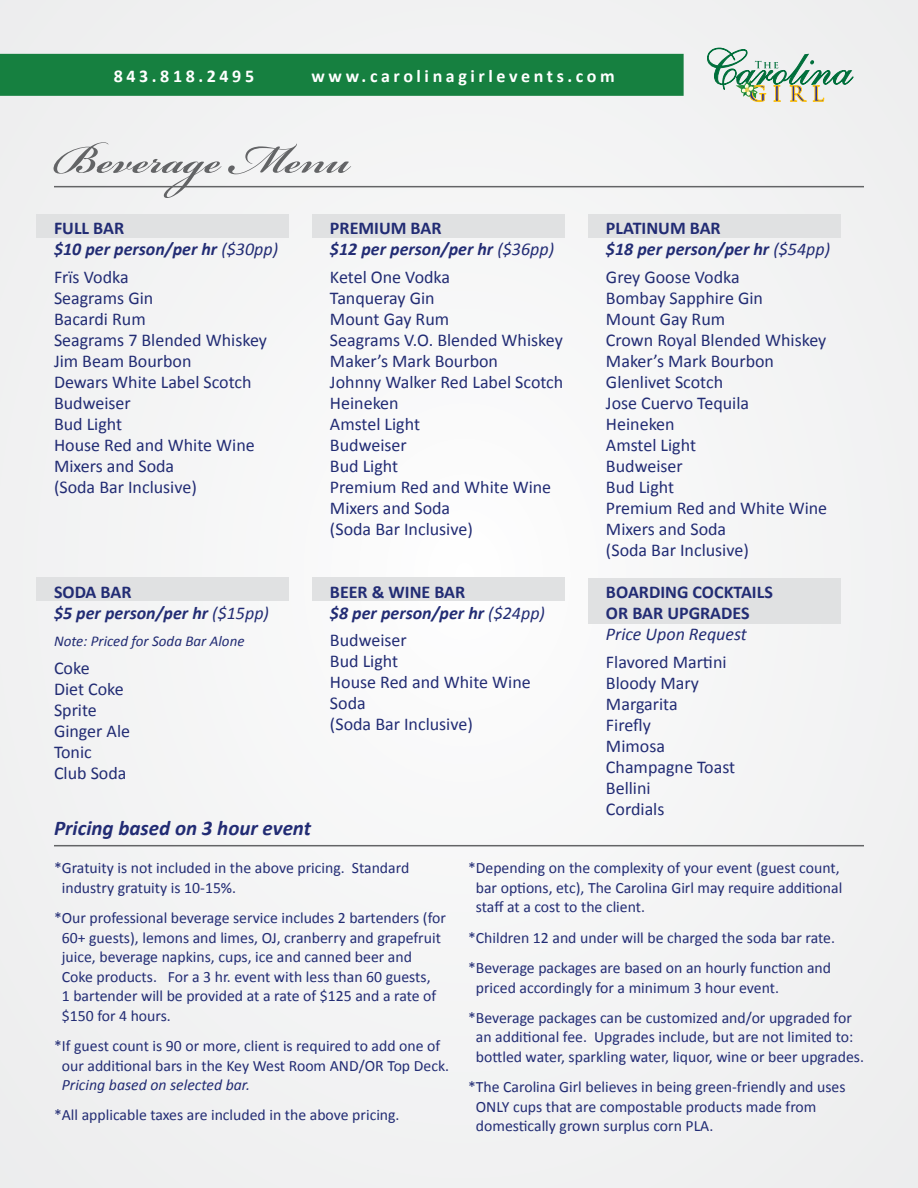
<style>
.page{position:relative;width:918px;height:1188px;background:#f3f3f4}
.page>*{position:absolute;margin:0;border:0;box-sizing:border-box;transform-origin:0 0}
.t1{font:63px "Bickham Script MM 700";color:#636466}
.t2{font:italic 700 21px "Calibri";color:#222c74}
.t3{font:18px/21px "Calibri";color:#222c74}
.t4{font:italic 700 18px/21px "Calibri";color:#222c74}
.t5{font:700 18px "Calibri";letter-spacing:.2em;color:#fff}
.t6{font:700 18px/21px "Calibri";color:#222c74}
.t7{font:italic 18px "Calibri";color:#222c74}
.t8{font:15.75px/19.5px "Calibri";color:#222c74}
.t9{font:italic 15.75px "Calibri";color:#222c74}
.t10{font:italic 15px "Calibri";color:#222c74}
.s1{font-style:normal}
.s2{font-weight:400}
</style>
<div class="page">
<div style="left:0;top:54px;width:684px;height:42px;background:#168040"></div>
<svg style="left:707px;top:48px;width:146px;height:55px"></svg>
<div style="left:36px;top:214px;width:252px;height:24px;background:#e0e1e2"></div>
<div style="left:36px;top:578px;width:252px;height:23px;background:#e0e1e2"></div>
<div style="left:312px;top:578px;width:252px;height:23px;background:#e0e1e2"></div>
<div style="left:312px;top:214px;width:252px;height:24px;background:#e0e1e2"></div>
<div style="left:588px;top:578px;width:252px;height:46px;background:#e0e1e2"></div>
<div style="left:588px;top:214px;width:252px;height:24px;background:#e0e1e2"></div>
<hr style="left:54px;top:186px;width:810px;height:1px;background:#636466">
<hr style="left:54px;top:845px;width:810px;height:1px;background:#636466">
<p class="t5" style="left:114px;top:64px;width:142px">843.818.2495</p>
<p class="t5" style="left:311px;top:64px;width:305px">www.carolinagirlevents.com</p>
<h1 class="t1" style="left:54px;top:125px;width:298px">Beverage Menu</h1>
<p class="t4" style="left:54px;top:217px;width:226px"><span class="s1">FULL BAR<br></span>$10 per person/per hr <span class="s2">($30pp)</span></p>
<p class="t3" style="left:54px;top:266px;width:215px">Frïs Vodka<br>Seagrams Gin<br>Bacardi Rum<br>Seagrams 7 Blended Whiskey<br>Jim Beam Bourbon<br>Dewars White Label Scotch<br>Budweiser<br>Bud Light<br>House Red and White Wine<br>Mixers and Soda<br>(Soda Bar Inclusive)</p>
<p class="t4" style="left:330px;top:217px;width:226px"><span class="s1">PREMIUM BAR<br></span>$12 per person/per hr <span class="s2">($36pp)</span></p>
<p class="t3" style="left:330px;top:266px;width:235px">Ketel One Vodka<br>Tanqueray Gin<br>Mount Gay Rum<br>Seagrams V.O. Blended Whiskey<br>Maker’s Mark Bourbon<br>Johnny Walker Red Label Scotch<br>Heineken<br>Amstel Light<br>Budweiser<br>Bud Light<br>Premium Red and White Wine<br>Mixers and Soda<br>(Soda Bar Inclusive)</p>
<p class="t4" style="left:54px;top:581px;width:217px"><span class="s1">SODA BAR<br></span>$5 per person/per hr <span class="s2">($15pp)</span></p>
<p class="t10" style="left:54px;top:631px;width:192px">Note: Priced for Soda Bar Alone</p>
<p class="t3" style="left:54px;top:658px;width:78px">Coke<br>Diet Coke<br>Sprite<br>Ginger Ale<br>Tonic<br>Club Soda</p>
<p class="t4" style="left:330px;top:581px;width:217px"><span class="s1">BEER &amp; WINE BAR<br></span>$8 per person/per hr <span class="s2">($24pp)</span></p>
<p class="t3" style="left:330px;top:630px;width:202px">Budweiser<br>Bud Light<br>House Red and White Wine<br>Soda<br>(Soda Bar Inclusive)</p>
<p class="t4" style="left:606px;top:218px;width:226px"><span class="s1">PLATINUM BAR<br></span>$18 per person/per hr <span class="s2">($54pp)</span></p>
<p class="t3" style="left:606px;top:266px;width:223px">Grey Goose Vodka<br>Bombay Sapphire Gin<br>Mount Gay Rum<br>Crown Royal Blended Whiskey<br>Maker’s Mark Bourbon<br>Glenlivet Scotch<br>Jose Cuervo Tequila<br>Heineken<br>Amstel Light<br>Budweiser<br>Bud Light<br>Premium Red and White Wine<br>Mixers and Soda<br>(Soda Bar Inclusive)</p>
<p class="t6" style="left:606px;top:581px;width:168px">BOARDING COCKTAILS<br>OR BAR UPGRADES</p>
<p class="t7" style="left:606px;top:622px;width:142px">Price Upon Request</p>
<p class="t3" style="left:606px;top:651px;width:131px">Flavored Martini<br>Bloody Mary<br>Margarita<br>Firefly<br>Mimosa<br>Champagne Toast<br>Bellini<br>Cordials</p>
<h2 class="t2" style="left:54px;top:815px;width:259px">Pricing based on 3 hour event</h2>
<p class="t8" style="left:62px;top:858px;width:349px;text-indent:-8px">*Gratuity is not included in the above pricing. Standard industry gratuity is 10-15%.</p>
<p class="t8" style="left:62px;top:908px;width:386px;text-indent:-8px">*Our professional beverage service includes 2 bartenders (for 60+ guests), lemons and limes, OJ, cranberry and grapefruit juice, beverage napkins, cups, ice and canned beer and Coke products. For a 3 hr. event with less than 60 guests,<br>1 bartender will be provided at a rate of $125 and a rate of $150 for 4 hours.</p>
<p class="t8" style="left:54px;top:1036px;width:397px;text-align:center">*If guest count is 90 or more, client is required to add one of our additional bars in the Key West Room AND/OR Top Deck.</p>
<p class="t9" style="left:62px;top:1074px;width:190px">Pricing based on selected bar.</p>
<p class="t8" style="left:54px;top:1105px;width:347px">*All applicable taxes are included in the above pricing.</p>
<p class="t8" style="left:476px;top:858px;width:368px;text-indent:-8px">*Depending on the complexity of your event (guest count, bar options, etc), The Carolina Girl may require additional staff at a cost to the client.</p>
<p class="t8" style="left:468px;top:922px;width:369px;line-height:30.3px">*Children 12 and under will be charged the soda bar rate. *Beverage packages are based on an hourly function and</p>
<p class="t8" style="left:468px;top:972px;width:385px;line-height:30.3px;text-indent:8px">priced accordingly for a minimum 3 hour event.<br>*Beverage packages can be customized and/or upgraded for</p>
<p class="t8" style="left:476px;top:1027px;width:390px">an additional fee. Upgrades include, but are not limited to: bottled water, sparkling water, liquor, wine or beer upgrades.</p>
<p class="t8" style="left:476px;top:1077px;width:371px;text-indent:-8px">*The Carolina Girl believes in being green-friendly and uses<br>ONLY cups that are compostable products made from domestically grown surplus corn PLA.</p>
</div>
